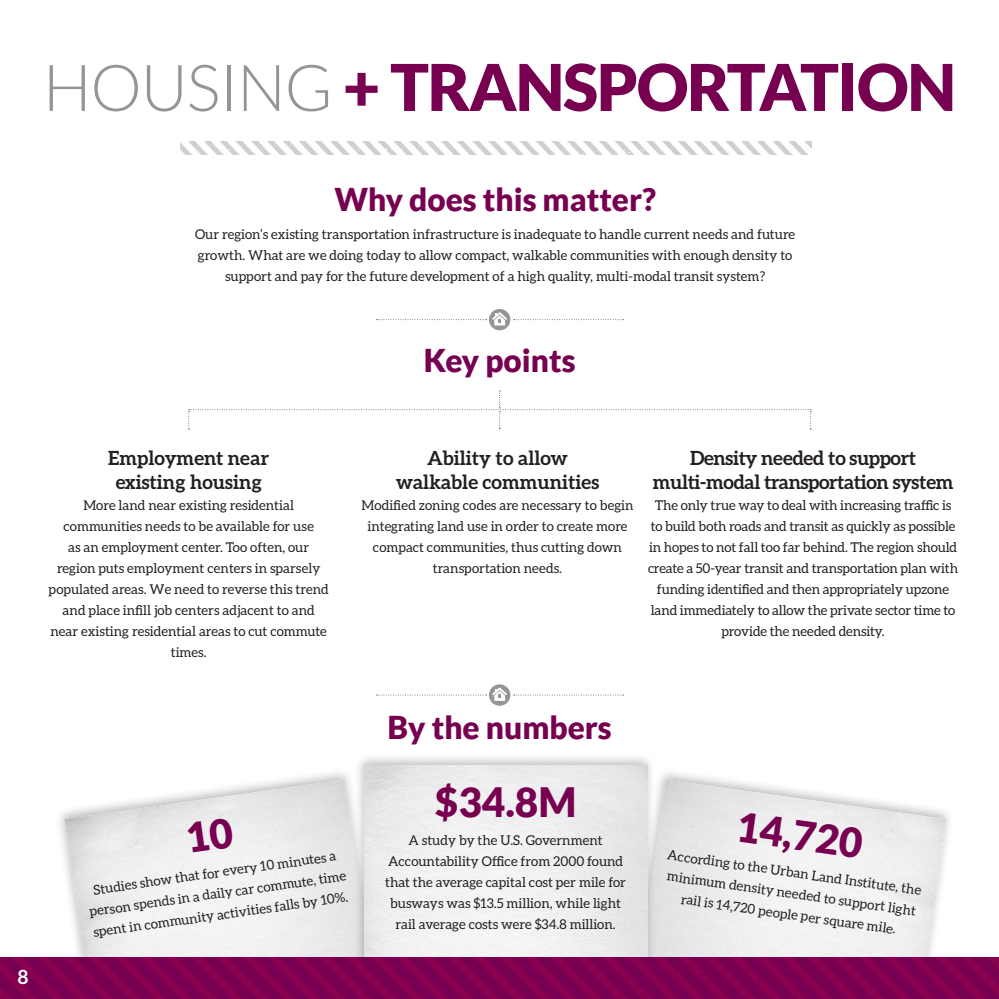
<style>
.page{position:relative;width:999px;height:999px;background:#fff}
.page>*{position:absolute;margin:0;border:0;box-sizing:border-box;transform-origin:0 0}
.t1{font:900 64.65px "Lato";letter-spacing:-.02em;color:#770051}
.t2{font:900 40.5px "Lato";color:#770051}
.t3{font:900 31.5px "Lato";color:#770051}
.t4{font:700 19.5px/24px "Aleo";color:#231f20;text-align:center}
.t5{font:700 19.5px/24px "Aleo";letter-spacing:-.02em;color:#231f20;text-align:center}
.t6{font:700 19.5px "Aleo";color:#fff}
.t7{font:13.5px/21px "Aleo";color:#231f20;text-align:center}
.s1{font-weight:300;color:#939598}
</style>
<div class="page">
<div style="left:624px;top:767px;width:330px;height:232px;background:#231f20;opacity:.3"></div>
<img style="left:656px;top:780px;width:290px;height:177px">
<div style="left:54px;top:767px;width:330px;height:232px;background:#231f20;opacity:.3"></div>
<img style="left:64px;top:780px;width:290px;height:177px">
<div style="left:354px;top:753px;width:302px;height:245px;background:#231f20;opacity:.3"></div>
<img style="left:364px;top:766px;width:283px;height:191px">
<img style="left:180px;top:141px;width:631px;height:14px">
<hr style="left:0;top:957px;width:999px;height:2px;background:#76c151">
<img style="left:0;top:958px;width:999px;height:41px">
<svg style="left:514px;top:319px;width:110px;height:1px"></svg>
<div style="left:489px;top:309px;width:21px;height:21px;background:#939598;border-radius:50%"></div>
<svg style="left:377px;top:312px;width:130px;height:13px"></svg>
<svg style="left:514px;top:695px;width:110px;height:1px"></svg>
<div style="left:489px;top:684px;width:21px;height:22px;background:#939598;border-radius:50%"></div>
<svg style="left:377px;top:688px;width:130px;height:13px"></svg>
<svg style="left:188px;top:391px;width:623px;height:39px"></svg>
<div style="left:187px;top:817px;width:47px;height:36px;background:#eeeff0"></div>
<h1 class="t1" style="left:43px;top:49px;width:915px"><span class="s1">HOUSING</span> + TRANSPORTATION</h1>
<h3 class="t3" style="left:334px;top:181px;width:323px">Why does this matter?</h3>
<p class="t7" style="left:195px;top:223px;width:602px">Our region’s existing transportation infrastructure is inadequate to handle current needs and future growth. What are we doing today to allow compact, walkable communities with enough density to support and pay for the future development of a high quality, multi-modal transit system?</p>
<h3 class="t3" style="left:424px;top:342px;width:153px">Key points</h3>
<h3 class="t4" style="left:108px;top:446px;width:162px">Employment near existing housing</h3>
<p class="t7" style="left:49px;top:495px;width:282px">More land near existing residential communities needs to be available for use<br>as an employment center. Too often, our region puts employment centers in sparsely populated areas. We need to reverse this trend and place infill job centers adjacent to and near existing residential areas to cut commute times.</p>
<h3 class="t4" style="left:396px;top:446px;width:205px">Ability to allow walkable communities</h3>
<p class="t7" style="left:361px;top:495px;width:274px">Modified zoning codes are necessary to begin integrating land use in order to create more compact communities, thus cutting down transportation needs.</p>
<h3 class="t5" style="left:653px;top:446px;width:302px">Density needed to support multi-modal transportation system</h3>
<p class="t7" style="left:648px;top:495px;width:312px">The only true way to deal with increasing traffic is to build both roads and transit as quickly as possible in hopes to not fall too far behind. The region should create a 50-year transit and transportation plan with funding identified and then appropriately upzone land immediately to allow the private sector time to provide the needed density.</p>
<h3 class="t6" style="left:18px;top:965px;width:12px">8</h3>
<p class="t7" style="left:85px;top:880px;width:261px;rotate:-8deg">Studies show that for every 10 minutes a person spends in a daily car commute, time spent in community activities falls by 10%.</p>
<h3 class="t3" style="left:388px;top:709px;width:226px">By the numbers</h3>
<h2 class="t2" style="left:435px;top:778px;width:143px">$34.8M</h2>
<p class="t7" style="left:385px;top:829px;width:242px">A study by the U.S. Government Accountability Office from 2000 found that the average capital cost per mile for busways was $13.5 million, while light rail average costs were $34.8 million.</p>
<h2 class="t2" style="left:740px;top:803px;width:129px;rotate:8deg">14,720</h2>
<p class="t7" style="left:669px;top:844px;width:258px;rotate:8deg">According to the Urban Land Institute, the minimum density needed to support light rail is 14,720 people per square mile.</p>
</div>
